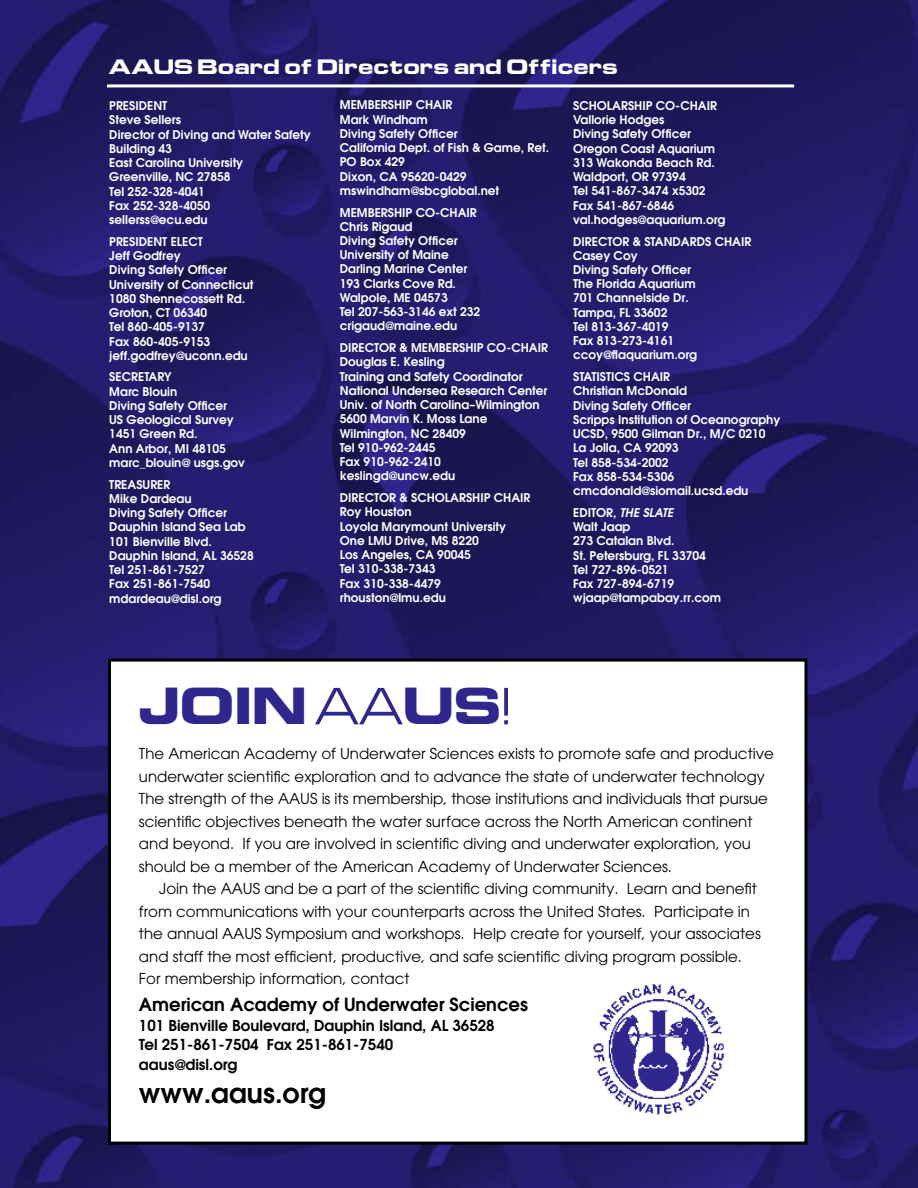
<style>
.page{position:relative;width:918px;height:1188px;background:#fff}
.page>*{position:absolute;margin:0;border:0;box-sizing:border-box;transform-origin:0 0}
.t1{font:700 45px "Euro Technic Ext";color:#2f268e}
.t2{font:600 27px "Avant Garde";color:#000}
.t3{font:600 18px "Avant Garde";color:#000}
.t4{font:700 18px "Euro Technic Ext";color:#fff}
.t5{font:15px/22.5px "Avant Garde";color:#000}
.t6{font:600 15px/19.5px "Avant Garde";color:#000}
.t7{font:600 12px/14.2px "Avant Garde";color:#fff}
.s1{font-style:italic}
.s2{font-family:"Micro Extended";font-weight:400;font-size:52.5px}
</style>
<div class="page">
<img style="left:0;top:0;width:918px;height:1188px">
<div style="left:110px;top:660px;width:696px;height:483px;background:#fff"></div>
<div style="left:108px;top:659px;width:699px;height:486px;border:3px solid #000"></div>
<img style="left:593px;top:984px;width:131px;height:131px">
<hr style="left:107px;top:84px;width:687px;height:3px;background:#fff">
<h3 class="t4" style="left:108px;top:59px;width:511px">AAUS Board of Directors and Officers</h3>
<p class="t7" style="left:573px;top:99px;width:154px">SCHOLARSHIP CO-CHAIR<br>Vallorie Hodges<br>Diving Safety Officer<br>Oregon Coast Aquarium<br>313 Wakonda Beach Rd.<br>Waldport, OR 97394<br>Tel 541-867-3474 x5302<br>Fax 541-867-6846 val.hodges@aquarium.org</p>
<p class="t7" style="left:573px;top:235px;width:180px">DIRECTOR &amp; STANDARDS CHAIR<br>Casey Coy<br>Diving Safety Officer<br>The Florida Aquarium<br>701 Channelside Dr.<br>Tampa, FL 33602<br>Tel 813-367-4019<br>Fax 813-273-4161 ccoy@flaquarium.org</p>
<p class="t7" style="left:573px;top:371px;width:209px">STATISTICS CHAIR<br>Christian McDonald<br>Diving Safety Officer<br>Scripps Institution of Oceanography<br>UCSD, 9500 Gilman Dr., M/C 0210<br>La Jolla, CA 92093<br>Tel 858-534-2002<br>Fax 858-534-5306 cmcdonald@siomail.ucsd.edu</p>
<p class="t7" style="left:573px;top:506px;width:149px">EDITOR, <span class="s1">THE SLATE<br></span>Walt Jaap<br>273 Catalan Blvd.<br>St. Petersburg, FL 33704<br>Tel 727-896-0521<br>Fax 727-894-6719 wjaap@tampabay.rr.com</p>
<p class="t7" style="left:340px;top:99px;width:211px">MEMBERSHIP CHAIR<br>Mark Windham<br>Diving Safety Officer<br>California Dept. of Fish &amp; Game, Ret.<br>PO Box 429<br>Dixon, CA 95620-0429 mswindham@sbcglobal.net</p>
<p class="t7" style="left:340px;top:206px;width:142px">MEMBERSHIP CO-CHAIR<br>Chris Rigaud<br>Diving Safety Officer<br>University of Maine<br>Darling Marine Center<br>193 Clarks Cove Rd.<br>Walpole, ME 04573<br>Tel 207-563-3146 ext 232 crigaud@maine.edu</p>
<p class="t7" style="left:340px;top:342px;width:210px">DIRECTOR &amp; MEMBERSHIP CO-CHAIR<br>Douglas E. Kesling<br>Training and Safety Coordinator<br>National Undersea Research Center<br>Univ. of North Carolina–Wilmington<br>5600 Marvin K. Moss Lane<br>Wilmington, NC 28409<br>Tel 910-962-2445<br>Fax 910-962-2410 keslingd@uncw.edu</p>
<p class="t7" style="left:340px;top:492px;width:192px">DIRECTOR &amp; SCHOLARSHIP CHAIR<br>Roy Houston<br>Loyola Marymount University<br>One LMU Drive, MS 8220<br>Los Angeles, CA 90045<br>Tel 310-338-7343<br>Fax 310-338-4479 rhouston@lmu.edu</p>
<p class="t7" style="left:109px;top:100px;width:203px">PRESIDENT<br>Steve Sellers<br>Director of Diving and Water Safety<br>Building 43<br>East Carolina University<br>Greenville, NC 27858<br>Tel 252-328-4041<br>Fax 252-328-4050 sellerss@ecu.edu</p>
<p class="t7" style="left:109px;top:235px;width:146px">PRESIDENT ELECT<br>Jeff Godfrey<br>Diving Safety Officer<br>University of Connecticut<br>1080 Shennecossett Rd.<br>Groton, CT 06340<br>Tel 860-405-9137<br>Fax 860-405-9153 jeff.godfrey@uconn.edu</p>
<p class="t7" style="left:109px;top:371px;width:137px">SECRETARY<br>Marc Blouin<br>Diving Safety Officer<br>US Geological Survey<br>1451 Green Rd.<br>Ann Arbor, MI 48105 marc_blouin@ usgs.gov</p>
<p class="t7" style="left:109px;top:478px;width:146px">TREASURER<br>Mike Dardeau<br>Diving Safety Officer<br>Dauphin Island Sea Lab<br>101 Bienville Blvd.<br>Dauphin Island, AL 36528<br>Tel 251-861-7527<br>Fax 251-861-7540 mdardeau@disl.org</p>
<h1 class="t1" style="left:139px;top:687px;width:373px">JOIN <span class="s2">AA</span>US<span class="s2">!</span></h1>
<p class="t5" style="left:139px;top:744px;width:636px">The American Academy of Underwater Sciences exists to promote safe and productive underwater scientific exploration and to advance the state of underwater technology The strength of the AAUS is its membership, those institutions and individuals that pursue scientific objectives beneath the water surface across the North American continent and beyond. If you are involved in scientific diving and underwater exploration, you should be a member of the American Academy of Underwater Sciences.</p>
<p class="t5" style="left:139px;top:879px;width:623px;text-indent:20px">Join the AAUS and be a part of the scientific diving community. Learn and benefit from communications with your counterparts across the United States. Participate in the annual AAUS Symposium and workshops. Help create for yourself, your associates and staff the most efficient, productive, and safe scientific diving program possible.<br>For membership information, contact</p>
<h3 class="t3" style="left:139px;top:998px;width:391px">American Academy of Underwater Sciences</h3>
<p class="t6" style="left:139px;top:1017px;width:357px">101 Bienville Boulevard, Dauphin Island, AL 36528<br>Tel 251-861-7504 Fax 251-861-7540 aaus@disl.org</p>
<h2 class="t2" style="left:139px;top:1083px;width:189px">www.aaus.org</h2>
</div>
